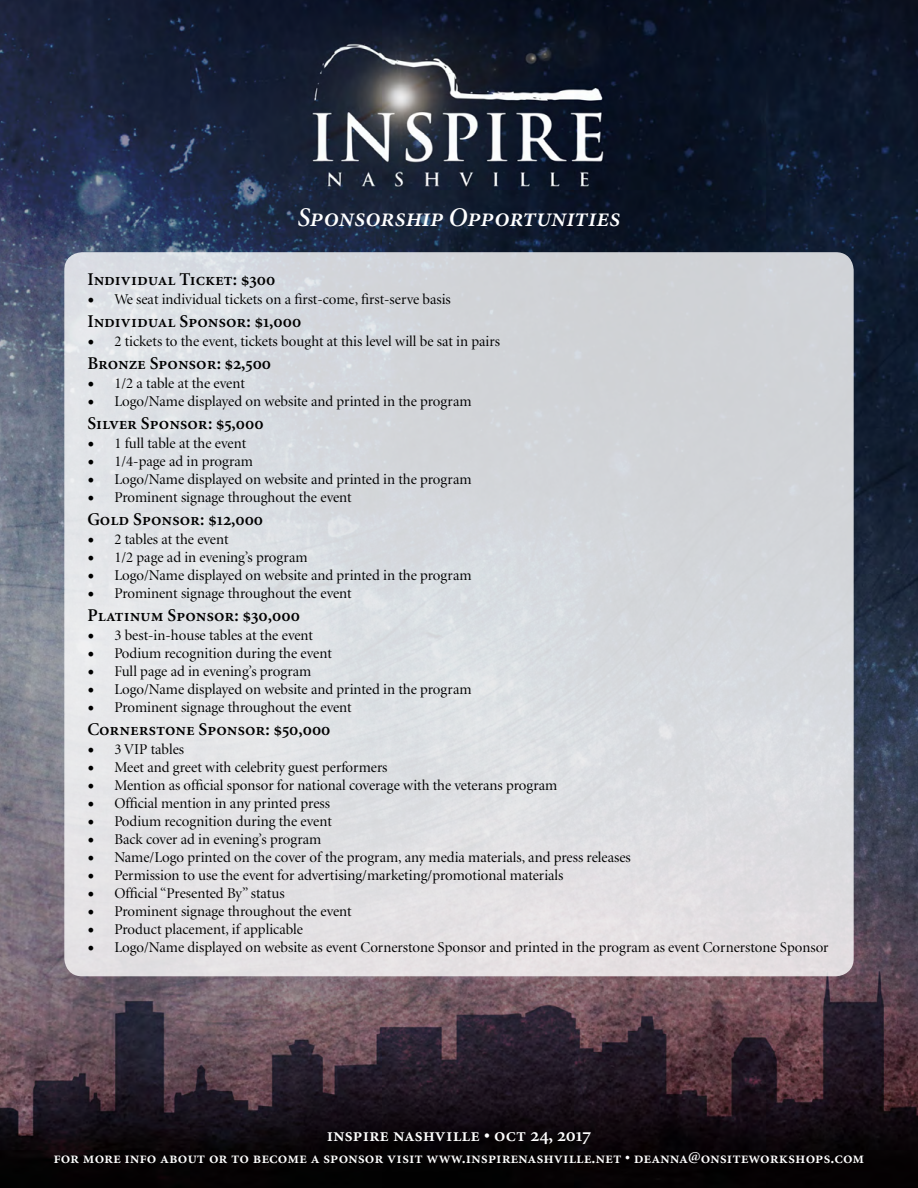
<style>
.page{position:relative;width:918px;height:1188px;background:#fff}
.page>*{position:absolute;margin:0;border:0;box-sizing:border-box;transform-origin:0 0}
.t1{font:27px "Minion MM It SC 485 585 18";letter-spacing:-.005em;color:#fff}
.t2{font:19.5px "Minion Semibold SC";color:#fff}
.t3{font:18px "Minion Semibold SC";color:#000}
.t4{font:16.5px "Minion Semibold SC";color:#fff}
.t5{font:15px "Minion Display";color:#000}
.s1{font-family:"Minion Pro";font-size:18px}
</style>
<div class="page">
<img style="left:0;top:0;width:918px;height:1188px">
<div style="left:64px;top:252px;width:790px;height:724px;background:#dbdde1;border-radius:18px"></div>
<h1 class="t1" style="left:298px;top:203px;width:324px">Sponsorship Opportunities</h1>
<p class="t3" style="left:87px;top:270px;width:190px">Individual Ticket: $300</p>
<p class="t5" style="left:87px;top:292px;width:365px"><span class="s1">•</span> We seat individual tickets on a first-come, first-serve basis</p>
<p class="t3" style="left:87px;top:312px;width:216px">Individual Sponsor: $1,000</p>
<p class="t5" style="left:87px;top:334px;width:414px"><span class="s1">•</span> 2 tickets to the event, tickets bought at this level will be sat in pairs</p>
<p class="t3" style="left:87px;top:354px;width:185px">Bronze Sponsor: $2,500</p>
<p class="t5" style="left:87px;top:376px;width:159px"><span class="s1">•</span> 1/2 a table at the event</p>
<p class="t5" style="left:87px;top:394px;width:386px"><span class="s1">•</span> Logo/Name displayed on website and printed in the program</p>
<p class="t3" style="left:87px;top:414px;width:178px">Silver Sponsor: $5,000</p>
<p class="t5" style="left:87px;top:436px;width:160px"><span class="s1">•</span> 1 full table at the event</p>
<p class="t5" style="left:87px;top:454px;width:167px"><span class="s1">•</span> 1/4-page ad in program</p>
<p class="t5" style="left:87px;top:472px;width:386px"><span class="s1">•</span> Logo/Name displayed on website and printed in the program</p>
<p class="t5" style="left:87px;top:490px;width:266px"><span class="s1">•</span> Prominent signage throughout the event</p>
<p class="t3" style="left:87px;top:510px;width:177px">Gold Sponsor: $12,000</p>
<p class="t5" style="left:87px;top:532px;width:143px"><span class="s1">•</span> 2 tables at the event</p>
<p class="t5" style="left:87px;top:550px;width:222px"><span class="s1">•</span> 1/2 page ad in evening’s program</p>
<p class="t5" style="left:87px;top:568px;width:386px"><span class="s1">•</span> Logo/Name displayed on website and printed in the program</p>
<p class="t5" style="left:87px;top:586px;width:266px"><span class="s1">•</span> Prominent signage throughout the event</p>
<p class="t3" style="left:87px;top:606px;width:214px">Platinum Sponsor: $30,000</p>
<p class="t5" style="left:87px;top:628px;width:227px"><span class="s1">•</span> 3 best-in-house tables at the event</p>
<p class="t5" style="left:87px;top:646px;width:246px"><span class="s1">•</span> Podium recognition during the event</p>
<p class="t5" style="left:87px;top:664px;width:225px"><span class="s1">•</span> Full page ad in evening’s program</p>
<p class="t5" style="left:87px;top:682px;width:386px"><span class="s1">•</span> Logo/Name displayed on website and printed in the program</p>
<p class="t5" style="left:87px;top:700px;width:266px"><span class="s1">•</span> Prominent signage throughout the event</p>
<p class="t3" style="left:87px;top:720px;width:245px">Cornerstone Sponsor: $50,000</p>
<p class="t5" style="left:87px;top:742px;width:98px"><span class="s1">•</span> 3 VIP tables</p>
<p class="t5" style="left:87px;top:760px;width:302px"><span class="s1">•</span> Meet and greet with celebrity guest performers</p>
<p class="t5" style="left:87px;top:778px;width:472px"><span class="s1">•</span> Mention as official sponsor for national coverage with the veterans program</p>
<p class="t5" style="left:87px;top:796px;width:244px"><span class="s1">•</span> Official mention in any printed press</p>
<p class="t5" style="left:87px;top:814px;width:246px"><span class="s1">•</span> Podium recognition during the event</p>
<p class="t5" style="left:87px;top:832px;width:236px"><span class="s1">•</span> Back cover ad in evening’s program</p>
<p class="t5" style="left:87px;top:850px;width:545px"><span class="s1">•</span> Name/Logo printed on the cover of the program, any media materials, and press releases</p>
<p class="t5" style="left:87px;top:868px;width:478px"><span class="s1">•</span> Permission to use the event for advertising/marketing/promotional materials</p>
<p class="t5" style="left:87px;top:886px;width:199px"><span class="s1">•</span> Official “Presented By” status</p>
<p class="t5" style="left:87px;top:904px;width:266px"><span class="s1">•</span> Prominent signage throughout the event</p>
<p class="t5" style="left:87px;top:922px;width:217px"><span class="s1">•</span> Product placement, if applicable</p>
<p class="t5" style="left:87px;top:940px;width:743px"><span class="s1">•</span> Logo/Name displayed on website as event Cornerstone Sponsor and printed in the program as event Cornerstone Sponsor</p>
<h2 class="t2" style="left:327px;top:1125px;width:266px">inspire nashville • oct 24, 2017</h2>
<p class="t4" style="left:54px;top:1150px;width:812px">for more info about or to become a sponsor visit www.inspirenashville.net • deanna@onsiteworkshops.com</p>
</div>
